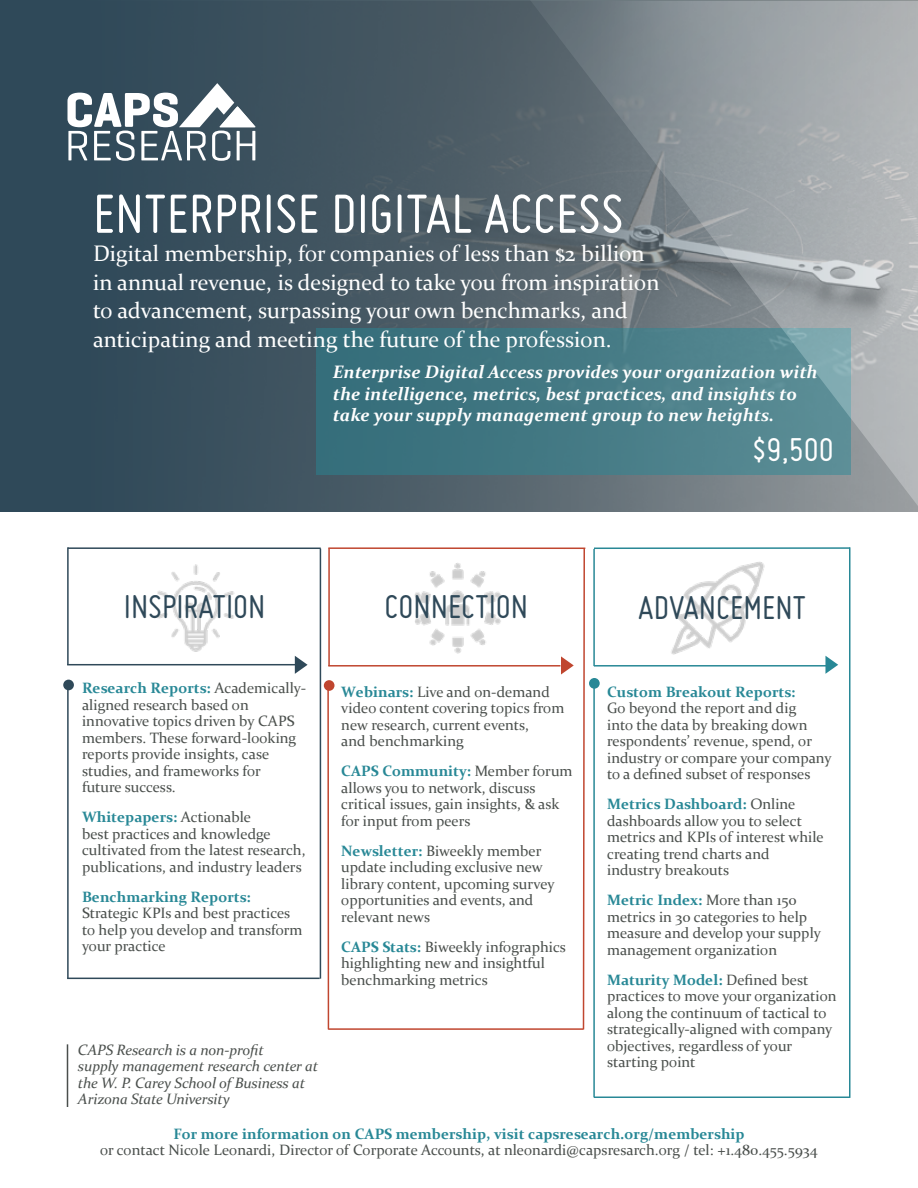
<style>
.page{position:relative;width:918px;height:1188px;background:#fff}
.page>*{position:absolute;margin:0;border:0;box-sizing:border-box;transform-origin:0 0}
.t1{font:60px "Miso";color:#fff}
.t2{font:36px "Miso";color:#2f4959}
.t3{font:36px "Miso";color:#fff}
.t4{font:22.5px/28.5px "Constantia";color:#fff}
.t5{font:italic 700 18px/21.6px "Constantia";color:#fff}
.t6{font:15px/16.5px "Constantia";color:#4a4f4c}
.t7{font:700 15px "Constantia";color:#288896}
.t8{font:italic 15px/16.5px "Constantia";letter-spacing:-.01em;color:#4a4f4c}
.s1{font-weight:700;color:#288896}
</style>
<div class="page">
<div style="left:0;top:0;width:918px;height:512px;background:#2f4959"></div>
<svg style="left:261px;top:0;width:657px;height:512px;background:#667b83"></svg>
<svg style="left:68px;top:83px;width:187px;height:78px"></svg>
<svg style="left:825px;top:656px;width:13px;height:18px"></svg>
<svg style="left:295px;top:656px;width:13px;height:18px"></svg>
<div style="left:63px;top:680px;width:11px;height:10px;background:#2f4959;border-radius:50%"></div>
<hr style="left:67px;top:664px;width:230px;height:1px;background:#2f4959">
<hr style="left:68px;top:547px;width:253px;height:2px;background:#2f4959">
<hr style="left:67px;top:978px;width:253px;height:1px;background:#2f4959">
<hr style="left:320px;top:549px;width:1px;height:430px;background:#2f4959">
<hr style="left:67px;top:684px;width:2px;height:295px;background:#2f4959">
<hr style="left:67px;top:547px;width:2px;height:118px;background:#2f4959">
<hr style="left:328px;top:548px;width:2px;height:118px;background:#c0462f">
<hr style="left:327px;top:684px;width:2px;height:345px;background:#c0462f">
<svg style="left:582px;top:547px;width:4px;height:483px"></svg>
<hr style="left:328px;top:547px;width:257px;height:2px;background:#c0462f">
<hr style="left:328px;top:665px;width:233px;height:2px;background:#c0462f">
<hr style="left:328px;top:1028px;width:255px;height:2px;background:#c0462f">
<hr style="left:594px;top:547px;width:256px;height:2px;background:#288896">
<hr style="left:594px;top:665px;width:237px;height:2px;background:#288896">
<hr style="left:594px;top:1096px;width:256px;height:2px;background:#288896">
<hr style="left:593px;top:549px;width:2px;height:117px;background:#288896">
<hr style="left:593px;top:683px;width:2px;height:414px;background:#288896">
<hr style="left:849px;top:547px;width:1px;height:551px;background:#288896">
<svg style="left:561px;top:656px;width:13px;height:19px"></svg>
<div style="left:324px;top:680px;width:11px;height:11px;background:#c0462f;border-radius:50%"></div>
<div style="left:589px;top:678px;width:11px;height:11px;background:#288896;border-radius:50%"></div>
<img style="left:671px;top:562px;width:94px;height:93px">
<img style="left:414px;top:563px;width:87px;height:91px">
<img style="left:157px;top:564px;width:78px;height:88px">
<hr style="left:67px;top:1044px;width:1px;height:63px;background:#4a4f4c">
<h1 class="t1" style="left:93px;top:180px;width:532px">ENTERPRISE DIGITAL ACCESS</h1>
<h3 class="t4" style="left:93px;top:238px;width:568px">Digital membership, for companies of less than $2 billion in annual revenue, is designed to take you from inspiration to advancement, surpassing your own benchmarks, and anticipating and meeting the future of the profession.</h3>
<p class="t5" style="left:333px;top:360px;width:486px">Enterprise Digital Access provides your organization with the intelligence, metrics, best practices, and insights to take your supply management group to new heights.</p>
<h2 class="t3" style="left:752px;top:429px;width:83px">$9,500</h2>
<h2 class="t2" style="left:124px;top:586px;width:143px">INSPIRATION</h2>
<h2 class="t2" style="left:385px;top:586px;width:145px">CONNECTION</h2>
<h2 class="t2" style="left:638px;top:588px;width:170px">ADVANCEMENT</h2>
<p class="t6" style="left:82px;top:679px;width:225px"><span class="s1">Research Reports:</span> Academically&shy;aligned research based on innovative topics driven by CAPS members. These forward-looking reports provide insights, case studies, and frameworks for<br>future success.</p>
<p class="t6" style="left:82px;top:808px;width:225px"><span class="s1">Whitepapers:</span> Actionable<br>best practices and knowledge cultivated from the latest research, publications, and industry leaders</p>
<p class="t7" style="left:82px;top:886px;width:170px">Benchmarking Reports:</p>
<p class="t6" style="left:82px;top:904px;width:222px">Strategic KPIs and best practices to help you develop and transform your practice</p>
<p class="t8" style="left:78px;top:1041px;width:242px">CAPS Research is a non-profit<br>supply management research center at the W. P. Carey School of Business at<br>Arizona State University</p>
<p class="t6" style="left:341px;top:683px;width:225px"><span class="s1">Webinars:</span> Live and on-demand video content covering topics from new research, current events,<br>and benchmarking</p>
<p class="t6" style="left:341px;top:762px;width:233px"><span class="s1">CAPS Community:</span> Member forum allows you to network, discuss critical issues, gain insights, &amp; ask for input from peers</p>
<p class="t6" style="left:341px;top:842px;width:215px"><span class="s1">Newsletter:</span> Biweekly member update including exclusive new library content, upcoming survey opportunities and events, and relevant news</p>
<p class="t6" style="left:341px;top:938px;width:226px"><span class="s1">CAPS Stats:</span> Biweekly infographics highlighting new and insightful benchmarking metrics</p>
<p class="t7" style="left:607px;top:681px;width:190px">Custom Breakout Reports:</p>
<p class="t6" style="left:607px;top:699px;width:226px">Go beyond the report and dig<br>into the data by breaking down respondents’ revenue, spend, or industry or compare your company to a defined subset of responses</p>
<p class="t6" style="left:607px;top:795px;width:218px"><span class="s1">Metrics Dashboard:</span> Online dashboards allow you to select metrics and KPIs of interest while creating trend charts and industry breakouts</p>
<p class="t6" style="left:607px;top:891px;width:215px"><span class="s1">Metric Index:</span> More than 150 metrics in 30 categories to help measure and develop your supply management organization</p>
<p class="t6" style="left:607px;top:971px;width:231px"><span class="s1">Maturity Model:</span> Defined best practices to move your organization along the continuum of tactical to strategically-aligned with company objectives, regardless of your starting point</p>
<p class="t7" style="left:173px;top:1123px;width:573px">For more information on CAPS membership, visit capsresearch.org/membership</p>
<p class="t6" style="left:100px;top:1141px;width:719px">or contact Nicole Leonardi, Director of Corporate Accounts, at nleonardi@capsresarch.org / tel: +1.480.455.5934</p>
</div>
